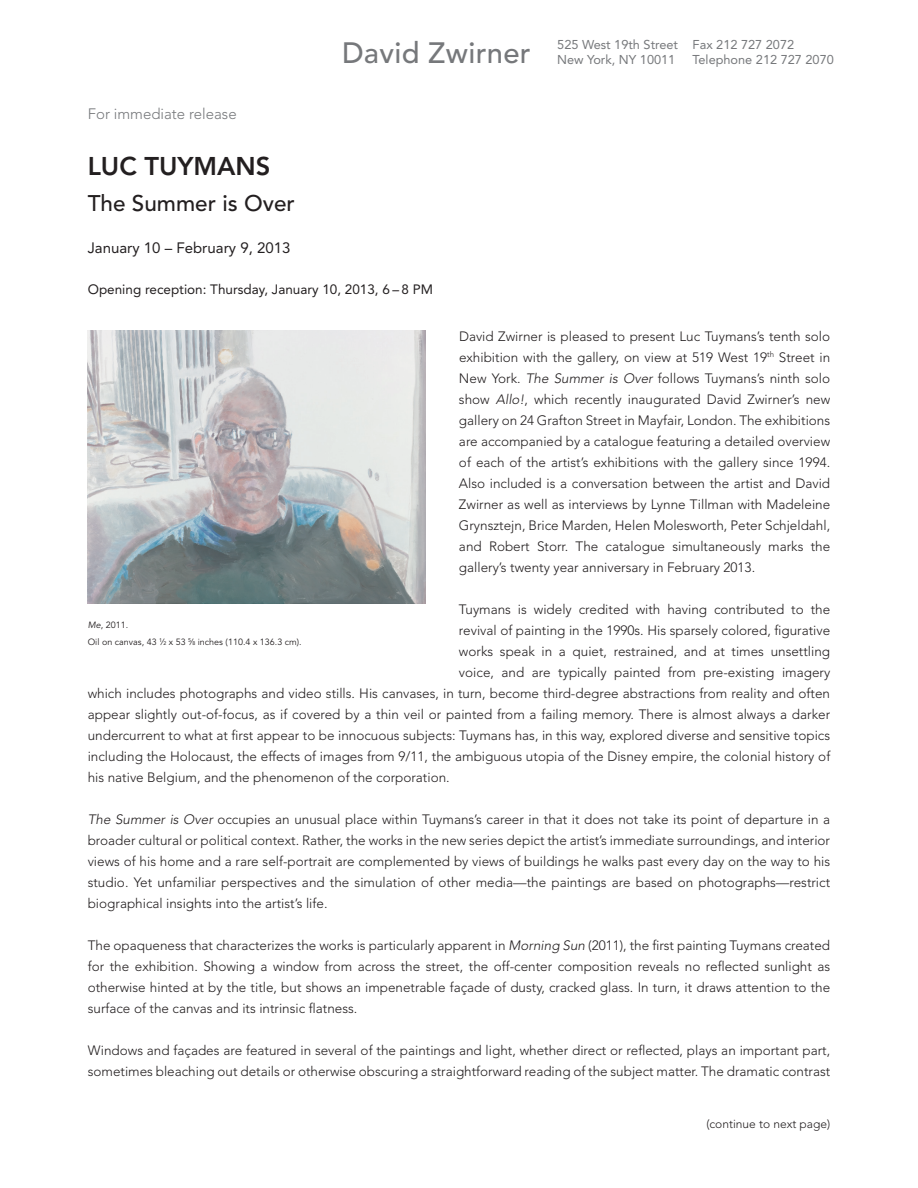
<style>
.page{position:relative;width:918px;height:1188px;background:#fff}
.page>*{position:absolute;margin:0;border:0;box-sizing:border-box;transform-origin:0 0}
.t1{font:500 29.25px "Avenir";letter-spacing:.01em;color:#76787b}
.t2{font:800 25.5px "Avenir";color:#231f20}
.t3{font:500 22.5px "Avenir";color:#231f20}
.t4{font:15px "Avenir";color:#231f20}
.t5{font:300 15px "Avenir";color:#76787b}
.t6{font:300 13.5px/21px "Avenir";color:#231f20;text-align:justify}
.t7{font:13.5px "Avenir";color:#231f20}
.t8{font:12.75px/15px "Avenir";color:#76787b}
.t9{font:300 12px "Avenir";color:#231f20}
.t10{font:9px/16.5px "Avenir";color:#231f20}
.s1{font-style:italic}
.s2{font-size:5.25px}
</style>
<div class="page">
<img style="left:88px;top:330px;width:337px;height:274px">
<p class="t5" style="left:88px;top:105px;width:150px">For immediate release</p>
<h1 class="t1" style="left:342px;top:36px;width:190px">David Zwirner</h1>
<p class="t8" style="left:557px;top:37px;width:122px">525 West 19th Street<br>New York, NY 10011</p>
<p class="t8" style="left:693px;top:37px;width:143px">Fax 212 727 2072<br>Telephone 212 727 2070</p>
<h2 class="t2" style="left:88px;top:151px;width:184px">LUC TUYMANS</h2>
<h3 class="t3" style="left:88px;top:191px;width:209px">The Summer is Over</h3>
<p class="t4" style="left:88px;top:239px;width:204px">January 10 – February 9, 2013</p>
<p class="t7" style="left:88px;top:281px;width:347px">Opening reception: Thursday, January 10, 2013, 6 – 8 PM</p>
<p class="t6" style="left:459px;top:326px;width:373px">David Zwirner is pleased to present Luc Tuymans’s tenth solo exhibition with the gallery, on view at 519 West 19<sup>th</sup> Street in New York. <span class="s1">The Summer is Over</span> follows Tuymans’s ninth solo show <span class="s1">Allo!</span>, which recently inaugurated David Zwirner’s new gallery on 24 Grafton Street in Mayfair, London. The exhibitions are accompanied by a catalogue featuring a detailed overview of each of the artist’s exhibitions with the gallery since 1994.<br>Also included is a conversation between the artist and David Zwirner as well as interviews by Lynne Tillman with Madeleine Grynsztejn, Brice Marden, Helen Molesworth, Peter Schjeldahl, and Robert Storr. The catalogue simultaneously marks the gallery’s twenty year anniversary in February 2013.</p>
<p class="t6" style="left:459px;top:599px;width:373px">Tuymans is widely credited with having contributed to the</p>
<p class="t6" style="left:459px;top:620px;width:373px">revival of painting in the 1990s. His sparsely colored, figurative</p>
<p class="t6" style="left:459px;top:641px;width:373px">works speak in a quiet, restrained, and at times unsettling</p>
<p class="t6" style="left:459px;top:662px;width:373px">voice, and are typically painted from pre-existing imagery</p>
<p class="t6" style="left:88px;top:683px;width:744px">which includes photographs and video stills. His canvases, in turn, become third-degree abstractions from reality and often</p>
<p class="t6" style="left:88px;top:704px;width:744px">appear slightly out-of-focus, as if covered by a thin veil or painted from a failing memory. There is almost always a darker</p>
<p class="t6" style="left:88px;top:725px;width:744px">undercurrent to what at first appear to be innocuous subjects: Tuymans has, in this way, explored diverse and sensitive topics</p>
<p class="t6" style="left:88px;top:746px;width:744px">including the Holocaust, the effects of images from 9/11, the ambiguous utopia of the Disney empire, the colonial history of</p>
<p class="t6" style="left:88px;top:767px;width:364px">his native Belgium, and the phenomenon of the corporation.</p>
<p class="t6" style="left:88px;top:809px;width:744px"><span class="s1">The Summer is Over</span> occupies an unusual place within Tuymans’s career in that it does not take its point of departure in a broader cultural or political context. Rather, the works in the new series depict the artist’s immediate surroundings, and interior views of his home and a rare self-portrait are complemented by views of buildings he walks past every day on the way to his studio. Yet unfamiliar perspectives and the simulation of other media—the paintings are based on photographs—restrict biographical insights into the artist’s life.</p>
<p class="t6" style="left:88px;top:935px;width:744px">The opaqueness that characterizes the works is particularly apparent in <span class="s1">Morning Sun</span> (2011), the first painting Tuymans created for the exhibition. Showing a window from across the street, the off-center composition reveals no reflected sunlight as otherwise hinted at by the title, but shows an impenetrable façade of dusty, cracked glass. In turn, it draws attention to the surface of the canvas and its intrinsic flatness.</p>
<p class="t6" style="left:88px;top:1040px;width:744px">Windows and façades are featured in several of the paintings and light, whether direct or reflected, plays an important part, sometimes bleaching out details or otherwise obscuring a straightforward reading of the subject matter. The dramatic contrast</p>
<p class="t10" style="left:88px;top:617px;width:215px"><span class="s1">Me</span>, 2011.<br>Oil on canvas, 43 <sup>1</sup>/<span class="s2">2</span> x 53 <sup>5</sup>/<span class="s2">8</span> inches (110.4 x 136.3 cm).</p>
<p class="t9" style="left:706px;top:1117px;width:125px">(continue to next page)</p>
</div>
